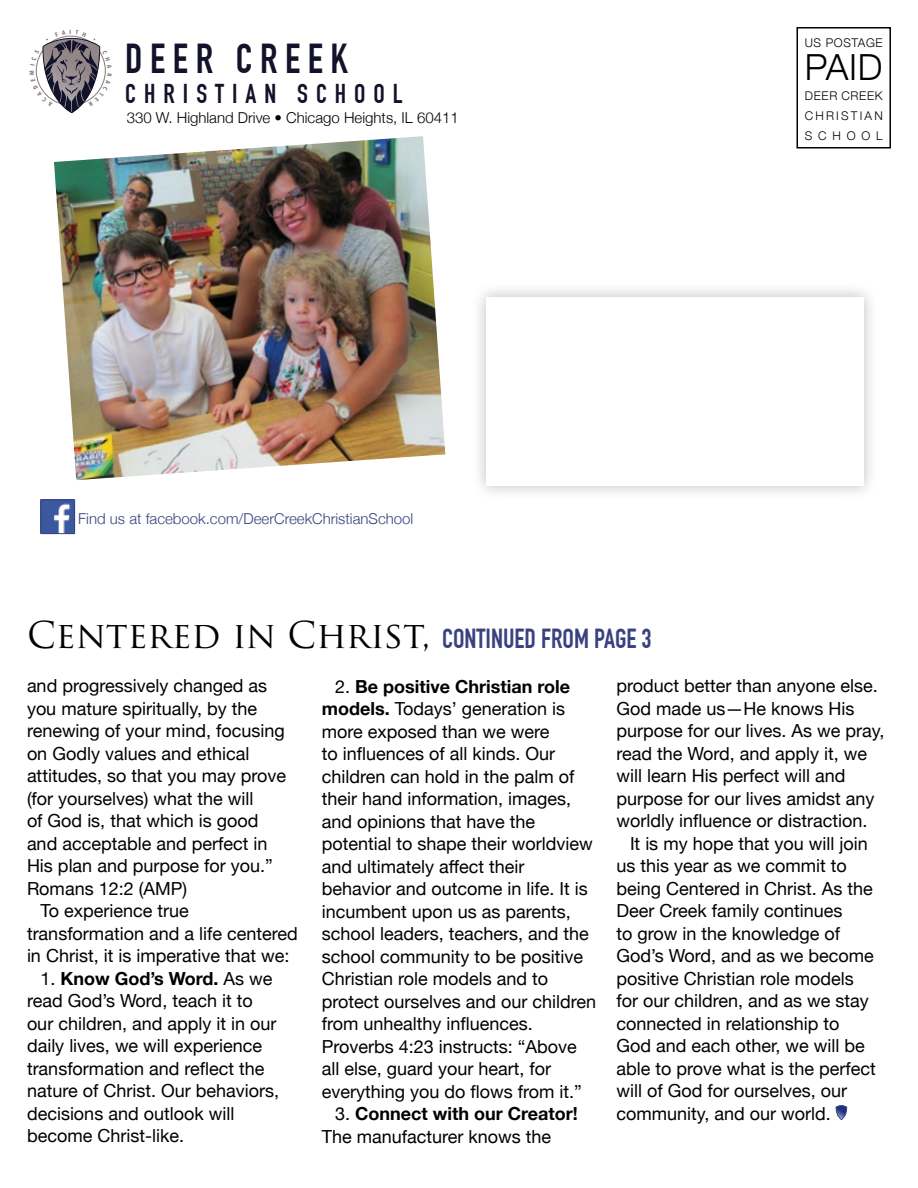
<style>
.page{position:relative;width:918px;height:1188px;background:#fff}
.page>*{position:absolute;margin:0;border:0;box-sizing:border-box;transform-origin:0 0}
.t1{font:700 40.95px "DIN Condensed";letter-spacing:.185em;color:#12122b}
.t2{font:300 36px "Helvetica Neue";color:#000}
.t3{font:700 27px "DIN Condensed";color:#3a417f}
.t4{font:700 26.7px "DIN Condensed";letter-spacing:.3em;color:#12122b}
.t5{font:18px/22.5px "Helvetica Neue";color:#000}
.t6{font:300 15px "Helvetica Neue";color:#3a417f}
.t7{font:300 15px "Helvetica Neue";color:#000}
.t8{font:300 12px/20px "Helvetica Neue";letter-spacing:.06em;color:#000}
.s1{font-family:"Trajan Pro";font-weight:400;font-size:36px;color:#000}
.s2{font-weight:700}
</style>
<div class="page">
<img style="left:54px;top:136px;width:391px;height:344px">
<div style="left:796px;top:27px;width:95px;height:121px;border:2px solid #000"></div>
<div style="left:471px;top:283px;width:407px;height:218px;background:#000;opacity:.25"></div>
<div style="left:486px;top:297px;width:378px;height:189px;background:#fff"></div>
<img style="left:42px;top:502px;width:31px;height:30px">
<div style="left:40px;top:500px;width:35px;height:34px;border:1px solid #3a417f"></div>
<svg style="left:836px;top:1105px;width:11px;height:15px"></svg>
<svg style="left:35px;top:35px;width:71px;height:78px"></svg>
<h1 class="t1" style="left:125px;top:35px;width:224px">DEER CREEK</h1>
<h3 class="t4" style="left:125px;top:78px;width:279px">CHRISTIAN SCHOOL</h3>
<p class="t7" style="left:127px;top:105px;width:334px">330 W. Highland Drive • Chicago Heights, IL 60411</p>
<p class="t6" style="left:78px;top:506px;width:337px">Find us at facebook.com/DeerCreekChristianSchool</p>
<h3 class="t3" style="left:27px;top:623px;width:626px"><span class="s1">CENTERED IN CHRIST,</span> CONTINUED FROM PAGE 3</h3>
<p class="t8" style="left:805px;top:32px;width:79px">US Postage</p>
<h2 class="t2" style="left:805px;top:38px;width:79px">PAID</h2>
<p class="t8" style="left:805px;top:85px;width:80px">Deer Creek<br>Chris tia n<br>S ch</p>
<p class="t8" style="left:847px;top:125px;width:33px">ool</p>
<p class="t5" style="left:27px;top:676px;width:242px">and progressively changed as</p>
<p class="t5" style="left:27px;top:698px;width:232px">you mature spiritually, by the</p>
<p class="t5" style="left:27px;top:721px;width:259px">renewing of your mind, focusing</p>
<p class="t5" style="left:27px;top:743px;width:224px">on Godly values and ethical</p>
<p class="t5" style="left:27px;top:766px;width:261px">attitudes, so that you may prove</p>
<p class="t5" style="left:27px;top:788px;width:228px">(for yourselves) what the will</p>
<p class="t5" style="left:27px;top:811px;width:233px">of God is, that which is good</p>
<p class="t5" style="left:27px;top:833px;width:242px">and acceptable and perfect in</p>
<p class="t5" style="left:27px;top:856px;width:247px">His plan and purpose for you.”</p>
<p class="t5" style="left:27px;top:878px;width:162px">Romans 12:2 (AMP)</p>
<p class="t5" style="left:40px;top:901px;width:150px">To experience true</p>
<p class="t5" style="left:27px;top:923px;width:272px">transformation and a life centered</p>
<p class="t5" style="left:27px;top:946px;width:264px">in Christ, it is imperative that we:</p>
<p class="t5" style="left:27px;top:968px;width:254px;text-indent:14px">1. <span class="s2">Know God’s Word.</span> As we read God’s Word, teach it to our children, and apply it in our daily lives, we will experience transformation and reflect the nature of Christ. Our behaviors, decisions and outlook will become Christ-like.</p>
<p class="t5" style="left:322px;top:676px;width:276px;text-indent:14px">2. <span class="s2">Be positive Christian role models.</span> Todays’ generation is more exposed than we were<br>to influences of all kinds. Our children can hold in the palm of their hand information, images, and opinions that have the potential to shape their worldview and ultimately affect their behavior and outcome in life. It is incumbent upon us as parents, school leaders, teachers, and the school community to be positive<br>Christian role models and to protect ourselves and our children from unhealthy influences.<br>Proverbs 4:23 instructs: “Above all else, guard your heart, for everything you do flows from it.”</p>
<p class="t5" style="left:322px;top:1103px;width:258px;text-indent:14px">3. <span class="s2">Connect with our Creator!<br></span>The manufacturer knows the</p>
<p class="t5" style="left:616px;top:676px;width:263px">product better than anyone else.</p>
<p class="t5" style="left:616px;top:698px;width:240px">God made us—He knows His</p>
<p class="t5" style="left:616px;top:721px;width:269px">purpose for our lives. As we pray,</p>
<p class="t5" style="left:616px;top:743px;width:252px">read the Word, and apply it, we</p>
<p class="t5" style="left:616px;top:766px;width:230px">will learn His perfect will and</p>
<p class="t5" style="left:616px;top:788px;width:260px">purpose for our lives amidst any</p>
<p class="t5" style="left:616px;top:811px;width:252px">worldly influence or distraction.</p>
<p class="t5" style="left:630px;top:833px;width:239px">It is my hope that you will join</p>
<p class="t5" style="left:616px;top:856px;width:232px">us this year as we commit to</p>
<p class="t5" style="left:616px;top:878px;width:258px">being Centered in Christ. As the</p>
<p class="t5" style="left:616px;top:901px;width:228px">Deer Creek family continues</p>
<p class="t5" style="left:616px;top:923px;width:225px">to grow in the knowledge of</p>
<p class="t5" style="left:616px;top:946px;width:259px">God’s Word, and as we become</p>
<p class="t5" style="left:616px;top:968px;width:239px">positive Christian role models</p>
<p class="t5" style="left:616px;top:991px;width:254px">for our children, and as we stay</p>
<p class="t5" style="left:616px;top:1013px;width:225px">connected in relationship to</p>
<p class="t5" style="left:616px;top:1036px;width:250px">God and each other, we will be</p>
<p class="t5" style="left:616px;top:1058px;width:261px">able to prove what is the perfect</p>
<p class="t5" style="left:616px;top:1081px;width:232px">will of God for ourselves, our</p>
<p class="t5" style="left:616px;top:1103px;width:216px">community, and our world.</p>
</div>
